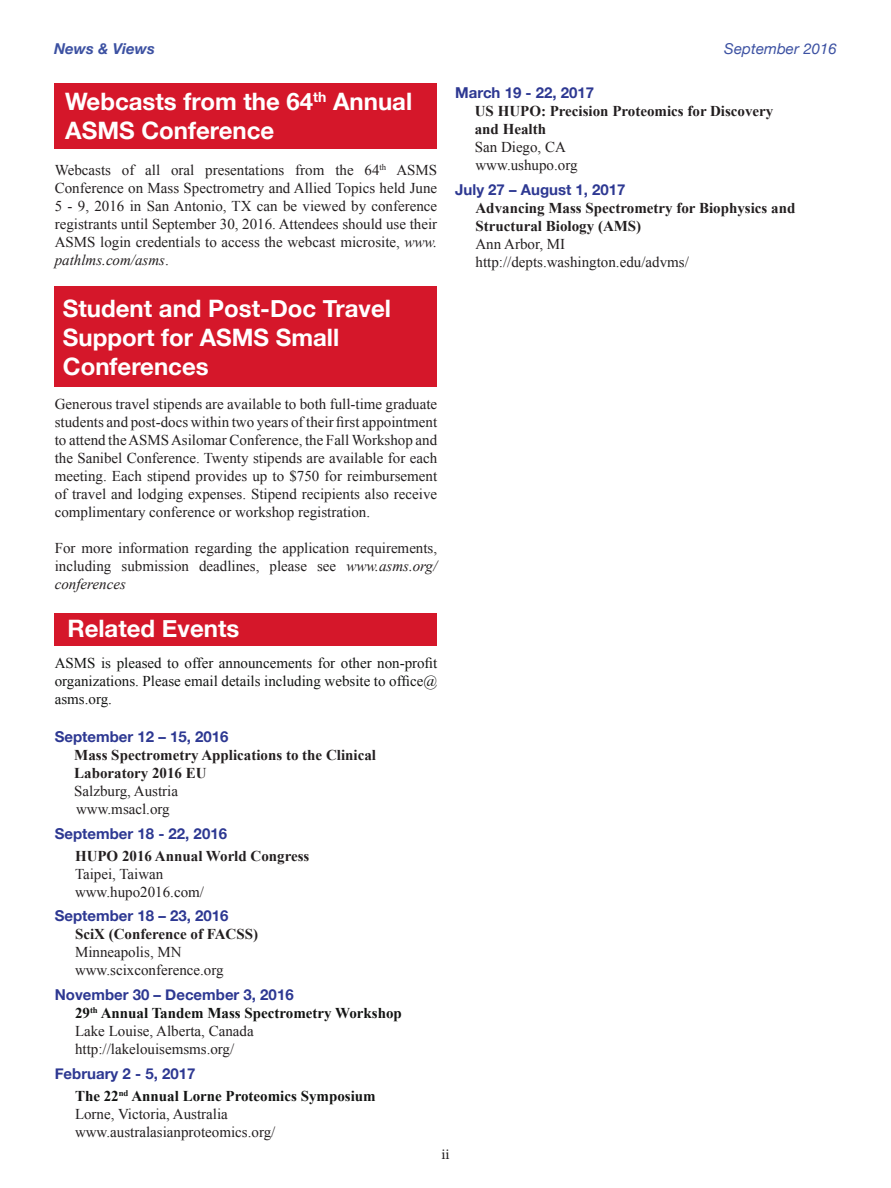
<style>
.page{position:relative;width:891px;height:1188px;background:#fff}
.page>*{position:absolute;margin:0;border:0;box-sizing:border-box;transform-origin:0 0}
.t1{font:700 24px/28.8px "Helvetica Neue";color:#fff}
.t2{font:15px/18px "Times New Roman";color:#231f20;text-align:justify}
.t3{font:700 15px/18px "Times New Roman";color:#231f20}
.t4{font:700 15px "Helvetica Neue";color:#2d3892}
.t5{font:15px/18px "Times New Roman";color:#131413;text-align:justify}
.t6{font:700 15px "Times New Roman";color:#131413}
.t7{font:italic 15px "Helvetica Neue";letter-spacing:.005em;color:#3c51a2}
.t8{font:italic 700 15px "Helvetica Neue";letter-spacing:.005em;color:#3c51a2}
.t9{font:15px "Minion Pro";color:#231f20}
.s1{font-style:italic}
</style>
<div class="page">
<div style="left:54px;top:286px;width:382px;height:101px;background:#d5172a"></div>
<div style="left:54px;top:83px;width:382px;height:66px;background:#d5172a"></div>
<div style="left:54px;top:613px;width:382px;height:33px;background:#d5172a"></div>
<p class="t8" style="left:54px;top:37px;width:102px">News &amp; Views</p>
<p class="t7" style="left:724px;top:38px;width:114px">September 2016</p>
<p class="t1" style="left:65px;top:88px;width:348px">Webcasts from the 64<sup>th</sup> Annual<br>ASMS Conference</p>
<p class="t2" style="left:55px;top:160px;width:384px">Webcasts of all oral presentations from the 64<sup>th</sup> ASMS Conference on Mass Spectrometry and Allied Topics held June 5 - 9, 2016 in San Antonio, TX can be viewed by conference registrants until September 30, 2016. Attendees should use their ASMS login credentials to access the webcast microsite, <span class="s1">www. pathlms.com/asms</span>.</p>
<p class="t1" style="left:63px;top:295px;width:330px">Student and Post-Doc Travel<br>Support for ASMS Small<br>Conferences</p>
<p class="t2" style="left:55px;top:395px;width:384px">Generous travel stipends are available to both full-time graduate students and post-docs within two years of their first appointment to attend the ASMS Asilomar Conference, the Fall Workshop and the Sanibel Conference. Twenty stipends are available for each meeting. Each stipend provides up to $750 for reimbursement of travel and lodging expenses. Stipend recipients also receive complimentary conference or workshop registration.</p>
<p class="t2" style="left:55px;top:539px;width:384px">For more information regarding the application requirements, including submission deadlines, please see <span class="s1">www.asms.org/ conferences</span></p>
<p class="t1" style="left:67px;top:615px;width:174px">Related Events</p>
<p class="t5" style="left:55px;top:654px;width:384px">ASMS is pleased to offer announcements for other non-profit organizations. Please email details including website to office@ asms.org.</p>
<p class="t4" style="left:55px;top:725px;width:175px">September 12 – 15, 2016</p>
<p class="t3" style="left:74px;top:746px;width:303px">Mass Spectrometry Applications to the Clinical<br>Laboratory 2016 EU</p>
<p class="t2" style="left:74px;top:782px;width:105px">Salzburg, Austria</p>
<p class="t2" style="left:76px;top:800px;width:95px">www.msacl.org</p>
<p class="t4" style="left:55px;top:822px;width:174px">September 18 - 22, 2016</p>
<p class="t3" style="left:75px;top:846px;width:236px">HUPO 2016 Annual World Congress</p>
<p class="t2" style="left:75px;top:864px;width:90px">Taipei, Taiwan</p>
<p class="t2" style="left:75px;top:882px;width:131px">www.hupo2016.com/</p>
<p class="t4" style="left:55px;top:904px;width:175px">September 18 – 23, 2016</p>
<p class="t3" style="left:75px;top:925px;width:185px">SciX (Conference of FACSS)</p>
<p class="t2" style="left:75px;top:943px;width:108px">Minneapolis, MN</p>
<p class="t2" style="left:75px;top:961px;width:150px">www.scixconference.org</p>
<p class="t4" style="left:55px;top:983px;width:240px">November 30 – December 3, 2016</p>
<p class="t6" style="left:75px;top:1003px;width:328px">29<sup>th</sup> Annual Tandem Mass Spectrometry Workshop</p>
<p class="t2" style="left:75px;top:1022px;width:180px">Lake Louise, Alberta, Canada</p>
<p class="t2" style="left:75px;top:1040px;width:161px">http://lakelouisemsms.org/</p>
<p class="t4" style="left:55px;top:1062px;width:142px">February 2 - 5, 2017</p>
<p class="t6" style="left:75px;top:1085px;width:302px">The 22<sup>nd</sup> Annual Lorne Proteomics Symposium</p>
<p class="t2" style="left:75px;top:1104px;width:154px">Lorne, Victoria, Australia</p>
<p class="t2" style="left:75px;top:1122px;width:202px">www.australasianproteomics.org/</p>
<p class="t4" style="left:455px;top:81px;width:140px">March 19 - 22, 2017</p>
<p class="t3" style="left:475px;top:101px;width:300px">US HUPO: Precision Proteomics for Discovery and Health</p>
<p class="t2" style="left:475px;top:138px;width:93px">San Diego, CA</p>
<p class="t2" style="left:476px;top:156px;width:104px">www.ushupo.org</p>
<p class="t4" style="left:455px;top:178px;width:172px">July 27 – August 1, 2017</p>
<p class="t3" style="left:476px;top:198px;width:321px">Advancing Mass Spectrometry for Biophysics and<br>Structural Biology (AMS)</p>
<p class="t2" style="left:476px;top:235px;width:91px">Ann Arbor, MI</p>
<p class="t2" style="left:476px;top:253px;width:215px">http://depts.washington.edu/advms/</p>
<p class="t9" style="left:441px;top:1144px;width:10px">ii</p>
</div>
